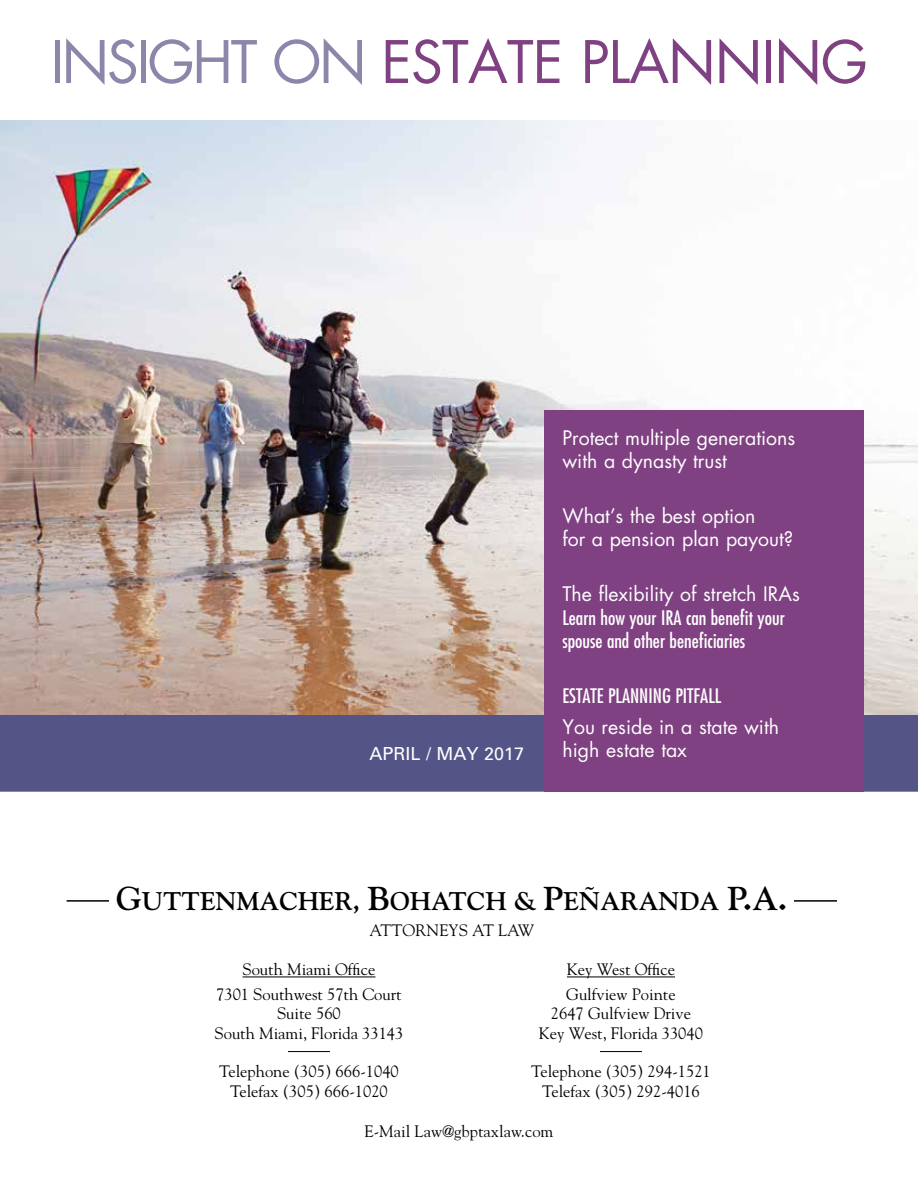
<style>
.page{position:relative;width:918px;height:1188px;background:#fff}
.page>*{position:absolute;margin:0;border:0;box-sizing:border-box;transform-origin:0 0}
.t1{font:57px "Futura Std";letter-spacing:-.015em;color:#7f4182}
.t2{font:700 33px "Goudy Std";color:#000}
.t3{font:700 25.5px "Goudy Std";color:#000}
.t4{font:19.5px/23.4px "Futura Std";color:#fff}
.t5{font:condensed 19.5px/23.4px "Futura Std";color:#fff}
.t6{font:18px "Univers LT Std";color:#fff}
.t7{font:16.5px/19.8px "Goudy Std";color:#000;text-align:center}
.s1{color:#8c86aa}
.s2{font-size:33px}
.s3{font-size:25.5px}
</style>
<div class="page">
<div style="left:0;top:715px;width:918px;height:77px;background:#555487"></div>
<img style="left:0;top:121px;width:918px;height:594px">
<div style="left:544px;top:411px;width:320px;height:381px;background:#7f4182"></div>
<hr style="left:67px;top:900px;width:770px;height:2px;background:#000">
<div style="left:109px;top:886px;width:685px;height:55px;background:#fff"></div>
<hr style="left:243px;top:977px;width:132px;height:1px;background:#000">
<hr style="left:288px;top:1051px;width:42px;height:1px;background:#000">
<hr style="left:567px;top:977px;width:108px;height:1px;background:#000">
<hr style="left:600px;top:1051px;width:42px;height:1px;background:#000">
<h1 class="t1" style="left:50px;top:26px;width:805px"><span class="s1">Insight on</span> Estate Planning</h1>
<p class="t4" style="left:562px;top:426px;width:234px">Protect multiple generations with a dynasty trust</p>
<p class="t4" style="left:562px;top:504px;width:232px">What’s the best option<br>for a pension plan payout?</p>
<p class="t4" style="left:562px;top:583px;width:239px">The flexibility of stretch IRAs</p>
<p class="t5" style="left:562px;top:606px;width:224px">Learn how your IRA can benefit your spouse and other beneficiaries</p>
<p class="t5" style="left:562px;top:684px;width:139px">Estate planning pitfall</p>
<p class="t4" style="left:562px;top:715px;width:218px">You reside in a state with</p>
<p class="t6" style="left:370px;top:743px;width:156px">APRIL / MaY 2017</p>
<p class="t4" style="left:562px;top:739px;width:126px">high estate tax</p>
<h3 class="t3" style="left:116px;top:886px;width:505px"><span class="s2">G</span>UTTENMACHER, <span class="s2">B</span>OHATCH &amp; <span class="s2">P</span>EÑARAN</h3>
<h2 class="t2" style="left:680px;top:879px;width:109px"><span class="s3">DA</span> P.A.</h2>
<p class="t7" style="left:369px;top:920px;width:166px">ATTORNEYS AT LAW</p>
<p class="t7" style="left:216px;top:957px;width:187px;line-height:24.3px">South Miami Office<br>7301 Southwest 57th Court</p>
<p class="t7" style="left:215px;top:1004px;width:190px">Suite 560<br>South Miami, Florida 33143</p>
<p class="t7" style="left:219px;top:1061px;width:181px">Telephone (305) 666-1040<br>Telefax (305) 666-1020</p>
<p class="t7" style="left:566px;top:957px;width:111px;line-height:24.3px;text-align:left">Key West Office<br>Gulfview Pointe</p>
<p class="t7" style="left:539px;top:1004px;width:166px">2647 Gulfview Drive<br>Key West, Florida 33040</p>
<p class="t7" style="left:531px;top:1061px;width:181px">Telephone (305) 294-1521<br>Telefax (305) 292-4016</p>
<p class="t7" style="left:365px;top:1121px;width:190px">E-Mail Law@gbptaxlaw.com</p>
</div>
